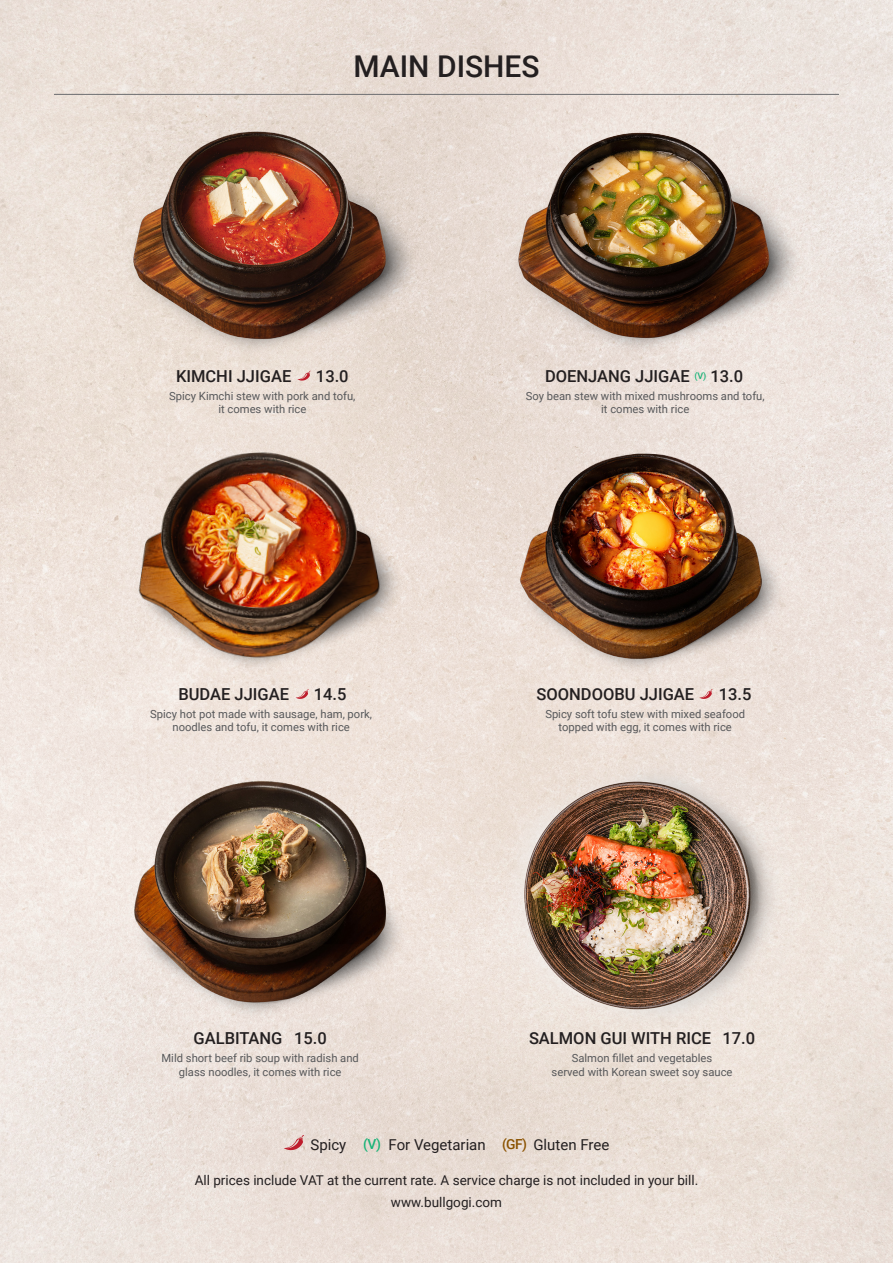
<style>
.page{position:relative;width:893px;height:1263px;background:#fff}
.page>*{position:absolute;margin:0;border:0;box-sizing:border-box;transform-origin:0 0}
.t1{font:500 30px "Roboto";color:#231f20}
.t2{font:500 16.5px "Roboto";color:#231f20}
.t3{font:15px "Roboto";color:#231f20}
.t4{font:500 13.8px "Roboto";color:#19b378}
.t5{font:13.5px "Roboto";color:#231f20}
.t6{font:11.25px "Roboto";color:#57585a}
.t7{font:500 9px "Roboto";color:#19b378}
.s1{font-weight:500;font-size:13.8px;color:#8a5200}
</style>
<div class="page">
<img style="left:0;top:0;width:893px;height:1263px">
<hr style="left:54px;top:94px;width:785px;height:1px;background:#6c6d70">
<img style="left:103px;top:417px;width:325px;height:270px">
<img style="left:473px;top:105px;width:333px;height:270px">
<img style="left:108px;top:751px;width:319px;height:269px">
<img style="left:103px;top:105px;width:332px;height:269px">
<img style="left:489px;top:750px;width:329px;height:279px">
<img style="left:479px;top:423px;width:326px;height:262px">
<svg style="left:297px;top:371px;width:14px;height:10px"></svg>
<svg style="left:296px;top:689px;width:13px;height:10px"></svg>
<svg style="left:699px;top:689px;width:14px;height:10px"></svg>
<svg style="left:284px;top:1135px;width:20px;height:15px"></svg>
<p class="t1" style="left:353px;top:45px;width:188px">MAIN DISHES</p>
<p class="t2" style="left:176px;top:364px;width:117px">KIMCHI JJIGAE</p>
<p class="t2" style="left:316px;top:364px;width:34px">13.0</p>
<p class="t2" style="left:545px;top:364px;width:200px">DOENJANG JJIGAE 13.0</p>
<p class="t7" style="left:695px;top:369px;width:13px">(V)</p>
<p class="t6" style="left:169px;top:388px;width:188px">Spicy Kimchi stew with pork and tofu,</p>
<p class="t6" style="left:218px;top:401px;width:90px">it comes with rice</p>
<p class="t6" style="left:526px;top:388px;width:240px">Soy bean stew with mixed mushrooms and tofu,</p>
<p class="t6" style="left:601px;top:401px;width:90px">it comes with rice</p>
<p class="t2" style="left:178px;top:683px;width:112px">BUDAE JJIGAE</p>
<p class="t2" style="left:314px;top:683px;width:34px">14.5</p>
<p class="t2" style="left:536px;top:683px;width:159px">SOONDOOBU JJIGAE</p>
<p class="t2" style="left:719px;top:683px;width:34px">13.5</p>
<p class="t6" style="left:150px;top:706px;width:223px">Spicy hot pot made with sausage, ham, pork,</p>
<p class="t6" style="left:172px;top:719px;width:179px">noodles and tofu, it comes with rice</p>
<p class="t6" style="left:545px;top:706px;width:201px">Spicy soft tofu stew with mixed seafood</p>
<p class="t6" style="left:559px;top:719px;width:175px">topped with egg, it comes with rice</p>
<p class="t2" style="left:194px;top:1027px;width:135px">GALBITANG 15.0</p>
<p class="t2" style="left:529px;top:1027px;width:228px">SALMON GUI WITH RICE 17.0</p>
<p class="t6" style="left:161px;top:1050px;width:199px">Mild short beef rib soup with radish and</p>
<p class="t6" style="left:179px;top:1064px;width:164px">glass noodles, it comes with rice</p>
<p class="t6" style="left:572px;top:1050px;width:142px">Salmon fillet and vegetables</p>
<p class="t6" style="left:552px;top:1064px;width:182px">served with Korean sweet soy sauce</p>
<p class="t3" style="left:311px;top:1134px;width:37px">Spicy</p>
<p class="t4" style="left:363px;top:1134px;width:19px">(V)</p>
<p class="t3" style="left:389px;top:1134px;width:99px">For Vegetarian</p>
<p class="t3" style="left:502px;top:1134px;width:109px"><span class="s1">(GF)</span> Gluten Free</p>
<p class="t5" style="left:195px;top:1171px;width:505px">All prices include VAT at the current rate. A service charge is not included in your bill.</p>
<p class="t5" style="left:391px;top:1193px;width:112px">www.bullgogi.com</p>
</div>
